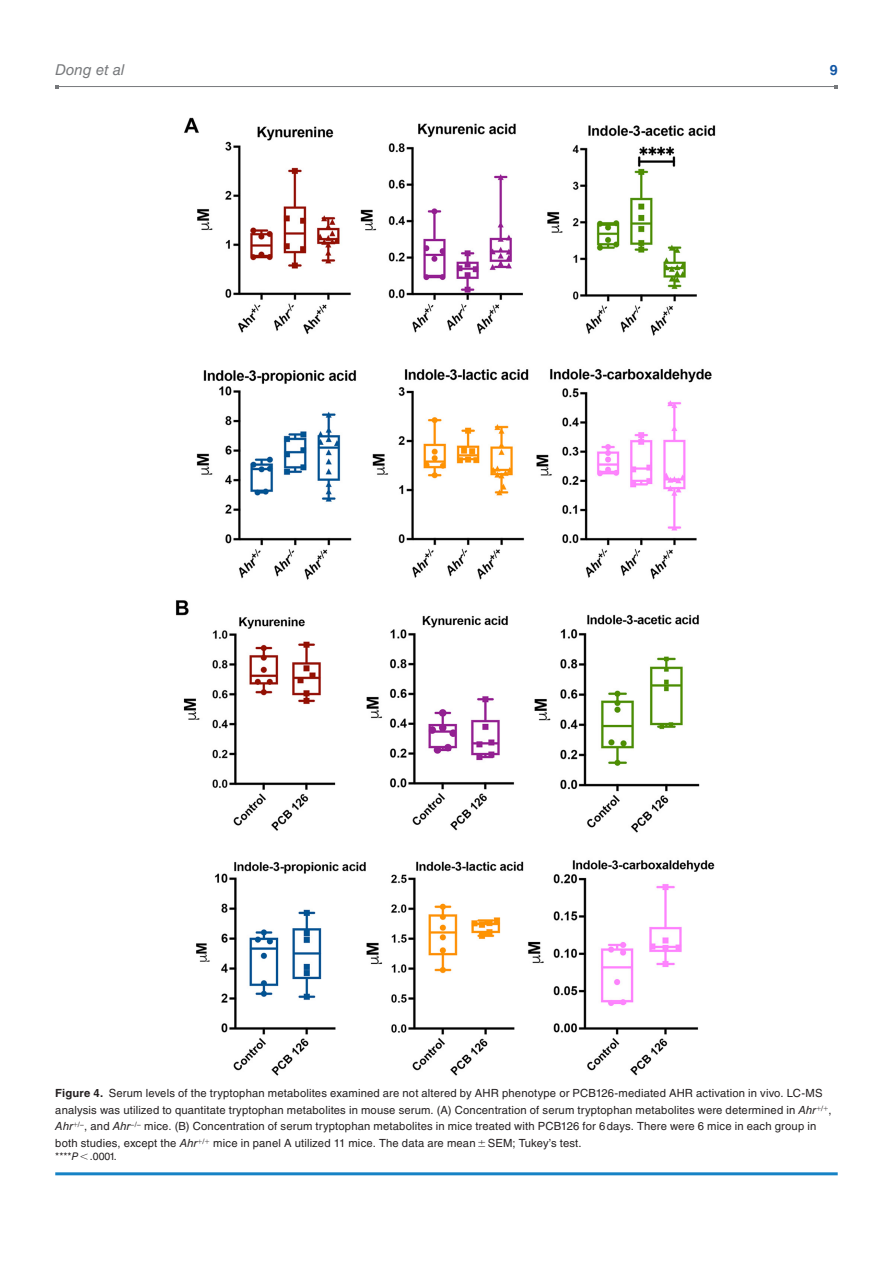
<style>
.page{position:relative;width:893px;height:1263px;background:#fff}
.page>*{position:absolute;margin:0;border:0;box-sizing:border-box;transform-origin:0 0}
.t1{font:italic 15px "Helvetica LT Std";color:#76787b}
.t2{font:700 14.25px "Helvetica LT Std";color:#1055a4}
.t3{font:11.25px/16.5px "Helvetica LT Std";letter-spacing:.015em;color:#231f20}
.t4{font:10.5px "Helvetica LT Std";color:#231f20}
.s1{font-weight:700}
.s2{font-style:italic}
</style>
<div class="page">
<hr style="left:57px;top:86px;width:779px;height:1px;background:#76787b">
<hr style="left:55px;top:1172px;width:783px;height:3px;background:#1582c5">
<img style="left:176px;top:117px;width:540px;height:959px">
<h1 class="t1" style="left:55px;top:61px;width:71px">Dong et al</h1>
<p class="t2" style="left:830px;top:61px;width:9px">9</p>
<p class="t3" style="left:55px;top:1085px;width:778px"><span class="s1">Figure 4.</span> Serum levels of the tryptophan metabolites examined are not altered by AHR phenotype or PCB126-mediated AHR activation in vivo. LC-MS analysis was utilized to quantitate tryptophan metabolites in mouse serum. (A) Concentration of serum tryptophan metabolites were determined in <span class="s2">Ahr</span> <sup>/</sup> , <span class="s2">Ahr</span> <sup>/−</sup>, and <span class="s2">Ahr</span><sup>−/−</sup> mice. (B) Concentration of serum tryptophan metabolites in mice treated with PCB126 for 6days. There were 6 mice in each group in both studies, except the <span class="s2">Ahr</span> <sup>/</sup> mice in panel A utilized 11 mice. The data are mean SEM; Tukey’s test.</p>
<p class="t4" style="left:55px;top:1150px;width:63px">****<span class="s2">P</span> .0001.</p>
</div>
